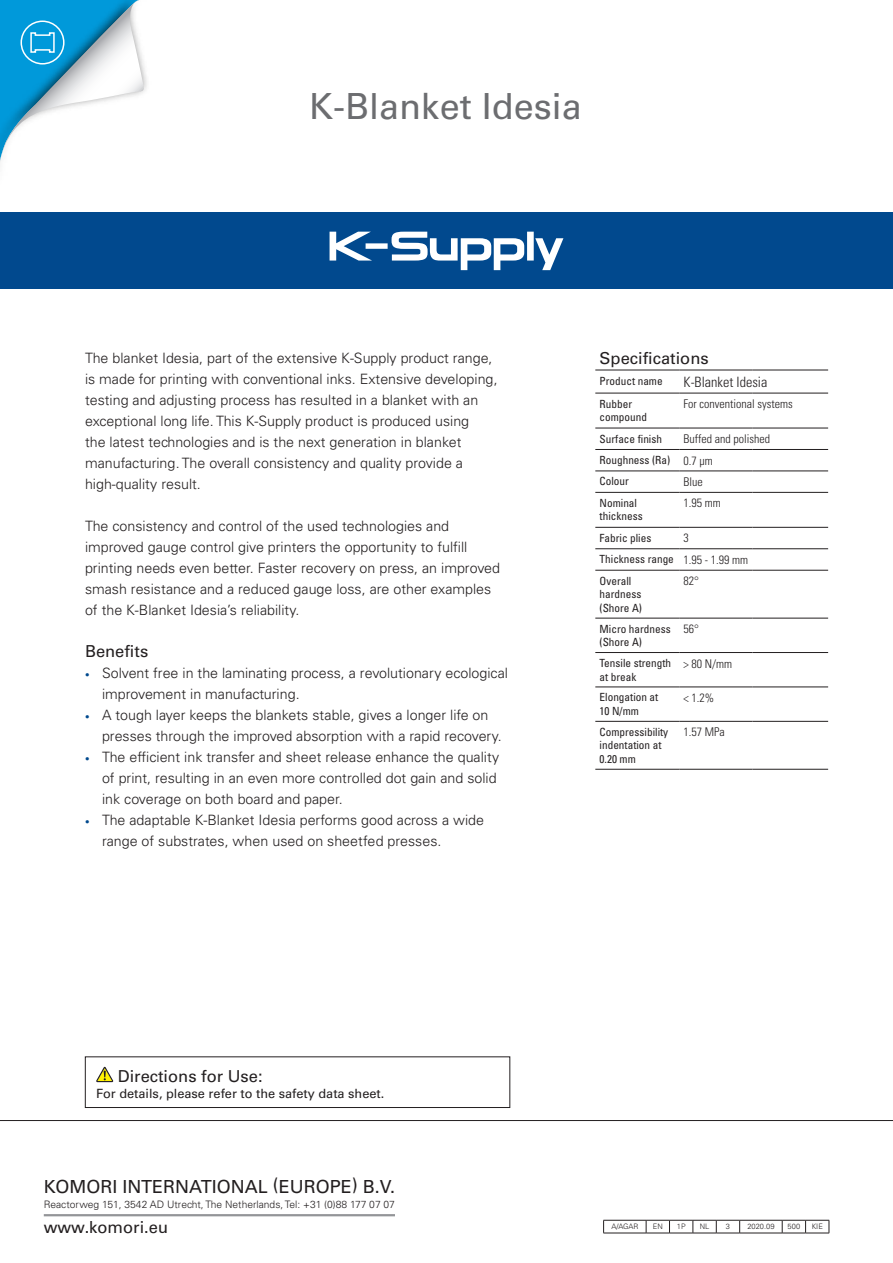
<style>
.page{position:relative;width:893px;height:1263px;background:#fff}
.page>*{position:absolute;margin:0;border:0;box-sizing:border-box;transform-origin:0 0}
.t1{font:36px "Univers LT Std";color:#6c6d70}
.t2{font:18px "Univers LT Std";color:#231f20}
.t3{font:16.5px "Univers LT Std";color:#231f20}
.t4{font:300 14.25px/21px "Univers LT Std";color:#231f20}
.t5{font:300 condensed 14.25px "Univers LT Std";color:#231f20}
.t6{font:12.75px "Univers LT Std";color:#231f20}
.t7{font:300 condensed 12px "Univers LT Std";color:#231f20}
.t8{font:condensed 11.25px/13.5px "Univers LT Std";color:#231f20}
.t9{font:300 10.2px "Univers LT Std";color:#231f20}
.t10{font:300 7.5px "Univers LT Std";color:#231f20}
.s1{font-size:9px;color:#01498e}
.s2{font-weight:300;font-size:12px}
</style>
<div class="page">
<hr style="left:44px;top:1214px;width:351px;height:2px;background:#939598">
<div style="left:0;top:213px;width:893px;height:76px;background:#01498e"></div>
<div style="left:527px;top:232px;width:7px;height:29px;background:#fff"></div>
<div style="left:366px;top:243px;width:22px;height:6px;background:#fff"></div>
<svg style="left:330px;top:232px;width:42px;height:29px"></svg>
<svg style="left:535px;top:238px;width:28px;height:32px"></svg>
<svg style="left:391px;top:232px;width:133px;height:38px"></svg>
<hr style="left:0;top:1120px;width:893px;height:1px;background:#231f20">
<svg style="left:0;top:0;width:147px;height:162px"></svg>
<hr style="left:603px;top:1220px;width:43px;height:1px;background:#231f20">
<svg style="left:603px;top:1220px;width:1px;height:13px"></svg>
<hr style="left:740px;top:1220px;width:42px;height:1px;background:#231f20">
<hr style="left:603px;top:1233px;width:43px;height:1px;background:#231f20">
<hr style="left:740px;top:1233px;width:42px;height:1px;background:#231f20">
<svg style="left:646px;top:1220px;width:94px;height:14px"></svg>
<svg style="left:782px;top:1220px;width:48px;height:14px"></svg>
<hr style="left:595px;top:370px;width:84px;height:1px;background:#231f20">
<hr style="left:679px;top:370px;width:73px;height:1px;background:#231f20">
<hr style="left:752px;top:370px;width:76px;height:1px;background:#231f20">
<hr style="left:595px;top:769px;width:84px;height:1px;background:#231f20">
<hr style="left:679px;top:769px;width:73px;height:1px;background:#231f20">
<hr style="left:752px;top:769px;width:76px;height:1px;background:#231f20">
<hr style="left:595px;top:393px;width:84px;height:1px;background:#231f20">
<hr style="left:679px;top:393px;width:73px;height:1px;background:#231f20">
<hr style="left:752px;top:393px;width:76px;height:1px;background:#231f20">
<hr style="left:595px;top:428px;width:84px;height:1px;background:#231f20">
<hr style="left:679px;top:428px;width:73px;height:1px;background:#231f20">
<hr style="left:752px;top:428px;width:76px;height:1px;background:#231f20">
<hr style="left:595px;top:449px;width:84px;height:1px;background:#231f20">
<hr style="left:679px;top:449px;width:73px;height:1px;background:#231f20">
<hr style="left:752px;top:449px;width:76px;height:1px;background:#231f20">
<hr style="left:595px;top:471px;width:84px;height:1px;background:#231f20">
<hr style="left:679px;top:471px;width:73px;height:1px;background:#231f20">
<hr style="left:752px;top:471px;width:76px;height:1px;background:#231f20">
<hr style="left:595px;top:492px;width:84px;height:1px;background:#231f20">
<hr style="left:679px;top:492px;width:73px;height:1px;background:#231f20">
<hr style="left:752px;top:492px;width:76px;height:1px;background:#231f20">
<hr style="left:595px;top:527px;width:84px;height:1px;background:#231f20">
<hr style="left:679px;top:527px;width:73px;height:1px;background:#231f20">
<hr style="left:752px;top:527px;width:76px;height:1px;background:#231f20">
<hr style="left:595px;top:548px;width:84px;height:1px;background:#231f20">
<hr style="left:679px;top:548px;width:73px;height:1px;background:#231f20">
<hr style="left:752px;top:548px;width:76px;height:1px;background:#231f20">
<hr style="left:595px;top:570px;width:84px;height:1px;background:#231f20">
<hr style="left:679px;top:570px;width:73px;height:1px;background:#231f20">
<hr style="left:752px;top:570px;width:76px;height:1px;background:#231f20">
<hr style="left:595px;top:618px;width:84px;height:1px;background:#231f20">
<hr style="left:679px;top:618px;width:73px;height:1px;background:#231f20">
<hr style="left:752px;top:618px;width:76px;height:1px;background:#231f20">
<hr style="left:595px;top:652px;width:84px;height:1px;background:#231f20">
<hr style="left:679px;top:652px;width:73px;height:1px;background:#231f20">
<hr style="left:752px;top:652px;width:76px;height:1px;background:#231f20">
<hr style="left:595px;top:687px;width:84px;height:1px;background:#231f20">
<hr style="left:679px;top:687px;width:73px;height:1px;background:#231f20">
<hr style="left:752px;top:687px;width:76px;height:1px;background:#231f20">
<hr style="left:595px;top:721px;width:84px;height:1px;background:#231f20">
<hr style="left:679px;top:721px;width:73px;height:1px;background:#231f20">
<hr style="left:752px;top:721px;width:76px;height:1px;background:#231f20">
<svg style="left:96px;top:1067px;width:17px;height:15px"></svg>
<div style="left:85px;top:1056px;width:425px;height:52px;border:1px solid #231f20"></div>
<h1 class="t1" style="left:309px;top:85px;width:274px">K-Blanket Idesia</h1>
<p class="t4" style="left:85px;top:348px;width:414px">The blanket Idesia, part of the extensive K-Supply product range, is made for printing with conventional inks. Extensive developing, testing and adjusting process has resulted in a blanket with an exceptional long life. This K-Supply product is produced using<br>the latest technologies and is the next generation in blanket manufacturing. The overall consistency and quality provide a high-quality result.</p>
<p class="t4" style="left:85px;top:516px;width:416px">The consistency and control of the used technologies and improved gauge control give printers the opportunity to fulfill printing needs even better. Faster recovery on press, an improved smash resistance and a reduced gauge loss, are other examples of the K-Blanket Idesia’s reliability.</p>
<p class="t3" style="left:85px;top:642px;width:65px">Benefits</p>
<p class="t4" style="left:102px;top:663px;width:407px;text-indent:-17px"><span class="s1">•</span> Solvent free in the laminating process, a revolutionary ecological improvement in manufacturing.</p>
<p class="t4" style="left:102px;top:705px;width:401px;text-indent:-17px"><span class="s1">•</span> A tough layer keeps the blankets stable, gives a longer life on presses through the improved absorption with a rapid recovery.</p>
<p class="t4" style="left:102px;top:747px;width:399px;text-indent:-17px"><span class="s1">•</span> The efficient ink transfer and sheet release enhance the quality of print, resulting in an even more controlled dot gain and solid ink coverage on both board and paper.</p>
<p class="t4" style="left:102px;top:810px;width:383px;text-indent:-17px"><span class="s1">•</span> The adaptable K-Blanket Idesia performs good across a wide range of substrates, when used on sheetfed presses.</p>
<p class="t3" style="left:118px;top:1066px;width:146px">Directions for Use:</p>
<p class="t6" style="left:96px;top:1085px;width:290px">For details, please refer to the safety data sheet.</p>
<p class="t3" style="left:600px;top:348px;width:111px">Specifications</p>
<p class="t8" style="left:600px;top:374px;width:65px">Product name</p>
<p class="t5" style="left:684px;top:373px;width:85px">K-Blanket Idesia</p>
<p class="t8" style="left:600px;top:397px;width:49px">Rubber compound</p>
<p class="t7" style="left:684px;top:397px;width:111px">For conventional systems</p>
<p class="t8" style="left:600px;top:432px;width:64px">Surface finish</p>
<p class="t7" style="left:684px;top:432px;width:88px">Buffed and polished</p>
<p class="t8" style="left:600px;top:449px;width:115px;line-height:21.5px">Roughness (Ra) <span class="s2">0.7 µm<br></span>Colour</p>
<p class="t7" style="left:684px;top:474px;width:21px">Blue</p>
<p class="t8" style="left:600px;top:496px;width:45px">Nominal thickness</p>
<p class="t7" style="left:684px;top:496px;width:39px">1.95 mm</p>
<p class="t8" style="left:600px;top:531px;width:53px">Fabric plies</p>
<p class="t7" style="left:684px;top:531px;width:7px">3</p>
<p class="t8" style="left:600px;top:548px;width:150px;line-height:21.5px">Thickness range <span class="s2">1.95 - 1.99 mm<br></span>Overall</p>
<p class="t8" style="left:600px;top:587px;width:44px">hardness (Shore A)</p>
<p class="t7" style="left:684px;top:574px;width:17px">82°</p>
<p class="t8" style="left:600px;top:622px;width:73px">Micro hardness (Shore A)</p>
<p class="t7" style="left:684px;top:622px;width:17px">56°</p>
<p class="t8" style="left:600px;top:656px;width:73px">Tensile strength at break</p>
<p class="t7" style="left:684px;top:656px;width:50px">&gt; 80 N/mm</p>
<p class="t8" style="left:600px;top:690px;width:60px">Elongation at<br>10 N/mm</p>
<p class="t7" style="left:684px;top:690px;width:32px">&lt; 1.2%</p>
<p class="t8" style="left:600px;top:725px;width:70px">Compressibility indentation at<br>0.20 mm</p>
<p class="t7" style="left:684px;top:725px;width:43px">1.57 MPa</p>
<p class="t2" style="left:44px;top:1176px;width:353px">KOMORI INTERNATIONAL (EUROPE) B.V.</p>
<p class="t9" style="left:44px;top:1198px;width:353px">Reactorweg 151, 3542 AD Utrecht, The Netherlands, Tel: +31 (0)88 177 07 07</p>
<p class="t3" style="left:44px;top:1217px;width:126px">www.komori.eu</p>
<p class="t10" style="left:611px;top:1222px;width:28px">A/AGAR</p>
<p class="t10" style="left:653px;top:1222px;width:11px">EN</p>
<p class="t10" style="left:677px;top:1222px;width:10px">1P</p>
<p class="t10" style="left:700px;top:1222px;width:11px">NL</p>
<p class="t10" style="left:726px;top:1222px;width:6px">3</p>
<p class="t10" style="left:747px;top:1222px;width:29px">2020.09</p>
<p class="t10" style="left:788px;top:1222px;width:14px">500</p>
<p class="t10" style="left:812px;top:1222px;width:13px">KIE</p>
</div>
